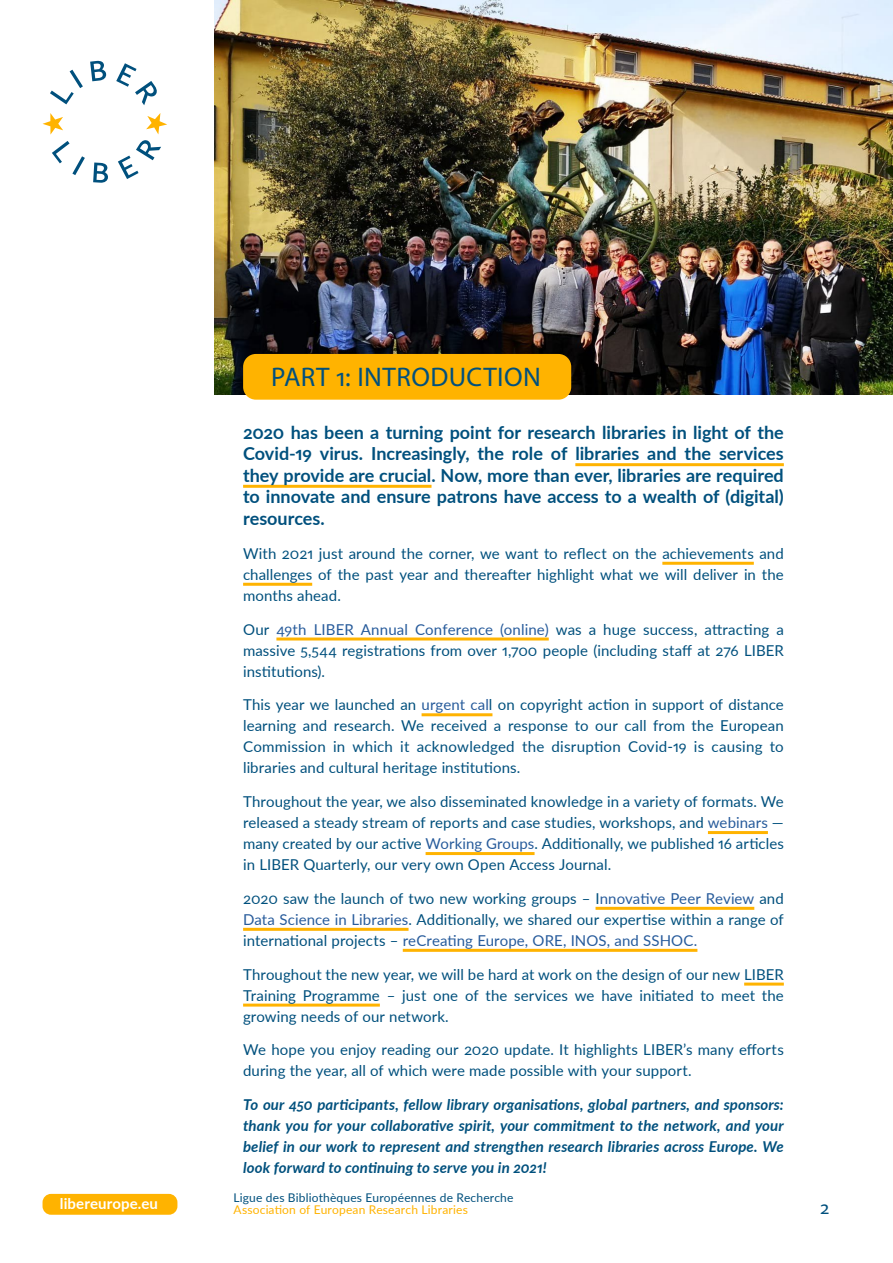
<style>
.page{position:relative;width:893px;height:1263px;background:#fff}
.page>*{position:absolute;margin:0;border:0;box-sizing:border-box;transform-origin:0 0}
.t1{font:27px "Myriad Pro";letter-spacing:.02em;color:#00507d}
.t2{font:19.5px "Myriad Pro";color:#00507d}
.t3{font:700 18px/21.6px "Lato";color:#00507d;text-align:justify}
.t4{font:15px/21px "Lato";letter-spacing:.005em;color:#00507d;text-align:justify}
.t5{font:italic 700 15px/21px "Lato";letter-spacing:.005em;color:#00507d;text-align:justify}
.t6{font:700 15px "Lato";letter-spacing:.01em;color:#fff}
.t7{font:12px "Lato";letter-spacing:.015em;color:#00507d}
.t8{font:12px "Lato";letter-spacing:.015em;color:#ffb300}
.s1{color:#275b9b}
</style>
<div class="page">
<div style="left:43px;top:1194px;width:134px;height:21px;background:#ffb300;border-radius:9px"></div>
<svg style="left:43px;top:113px;width:124px;height:70px"></svg>
<svg style="left:50px;top:60px;width:107px;height:45px"></svg>
<hr style="left:575px;top:463px;width:209px;height:3px;background:#ffb300">
<hr style="left:243px;top:485px;width:188px;height:3px;background:#ffb300">
<hr style="left:662px;top:562px;width:92px;height:3px;background:#ffb300">
<hr style="left:243px;top:583px;width:69px;height:3px;background:#ffb300">
<hr style="left:276px;top:637px;width:273px;height:3px;background:#ffb300">
<hr style="left:422px;top:713px;width:70px;height:3px;background:#ffb300">
<hr style="left:708px;top:831px;width:60px;height:3px;background:#ffb300">
<hr style="left:426px;top:852px;width:109px;height:3px;background:#ffb300">
<hr style="left:595px;top:907px;width:159px;height:3px;background:#ffb300">
<hr style="left:243px;top:928px;width:166px;height:3px;background:#ffb300">
<hr style="left:403px;top:949px;width:294px;height:3px;background:#ffb300">
<hr style="left:744px;top:982px;width:40px;height:3px;background:#ffb300">
<hr style="left:243px;top:1003px;width:137px;height:3px;background:#ffb300">
<img style="left:214px;top:0;width:679px;height:394px">
<div style="left:243px;top:354px;width:328px;height:46px;background:#ffb300;border-radius:13px"></div>
<p class="t6" style="left:60px;top:1193px;width:100px">libereurope.eu</p>
<h1 class="t1" style="left:271px;top:360px;width:271px">PART 1: INTRODUCTION</h1>
<p class="t3" style="left:243px;top:420px;width:542px">2020 has been a turning point for research libraries in light of the Covid-19 virus. Increasingly, the role of libraries and the services they provide are crucial. Now, more than ever, libraries are required to innovate and ensure patrons have access to a wealth of (digital) resources.</p>
<p class="t4" style="left:243px;top:542px;width:542px">With 2021 just around the corner, we want to reflect on the achievements and challenges of the past year and thereafter highlight what we will deliver in the months ahead.</p>
<p class="t4" style="left:243px;top:618px;width:542px">Our <span class="s1">49th LIBER Annual Conference (online)</span> was a huge success, attracting a massive 5,544 registrations from over 1,700 people (including staff at 276 LIBER institutions).</p>
<p class="t4" style="left:243px;top:694px;width:542px">This year we launched an <span class="s1">urgent cal</span>l on copyright action in support of distance learning and research. We received a response to our call from the European Commission in which it acknowledged the disruption Covid-19 is causing to libraries and cultural heritage institutions.</p>
<p class="t4" style="left:243px;top:790px;width:542px">Throughout the year, we also disseminated knowledge in a variety of formats. We released a steady stream of reports and case studies, workshops, and <span class="s1">webinars</span> — many created by our active <span class="s1">Working Groups</span>. Additionally, we published 16 articles in LIBER Quarterly, our very own Open Access Journal.</p>
<p class="t4" style="left:243px;top:887px;width:542px">2020 saw the launch of two new working groups – I<span class="s1">nnovative Peer Review</span> and <span class="s1">Data Science in Libraries</span>. Additionally, we shared our expertise within a range of international projects – <span class="s1">reCreating Europe, ORE, INOS, and SSHOC.</span></p>
<p class="t4" style="left:243px;top:963px;width:542px">Throughout the new year, we will be hard at work on the design of our new LIBER Training Programme – just one of the services we have initiated to meet the growing needs of our network.</p>
<p class="t4" style="left:243px;top:1039px;width:542px">We hope you enjoy reading our 2020 update. It highlights LIBER’s many efforts during the year, all of which were made possible with your support.</p>
<p class="t5" style="left:243px;top:1093px;width:542px">To our 450 participants, fellow library organisations, global partners, and sponsors: thank you for your collaborative spirit, your commitment to the network, and your belief in our work to represent and strengthen research libraries across Europe. We look forward to continuing to serve you in 2021!</p>
<p class="t7" style="left:234px;top:1188px;width:281px">Ligue des Bibliothèques Européennes de Recherche</p>
<p class="t8" style="left:234px;top:1200px;width:236px">Association of European Research Libraries</p>
<h2 class="t2" style="left:820px;top:1195px;width:10px">2</h2>
</div>
